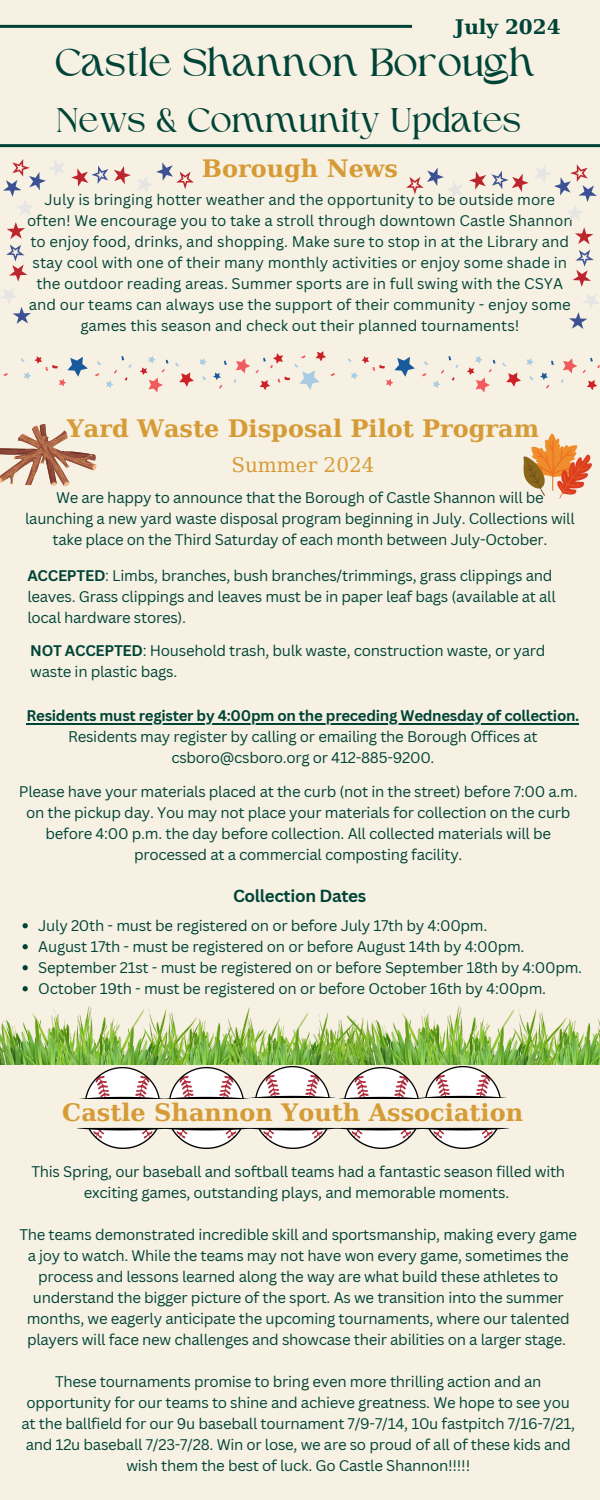
<style>
.page{position:relative;width:600px;height:1500px;background:#f6f1e2}
.page>*{position:absolute;margin:0;border:0;box-sizing:border-box;transform-origin:0 0}
.t1{font:40px "Higuen";color:#004438}
.t2{font:35px "Higuen";color:#004438}
.t3{font:700 24px "DejaVu Serif";color:#d69b36}
.t4{font:20px "DejaVu Serif";color:#d69b36}
.t5{font:700 20px "DejaVu Serif";color:#004438}
.t6{font:700 17px "Canva Sans";letter-spacing:-.02em;color:#004438}
.t7{font:15px/21px "Canva Sans";letter-spacing:-.02em;color:#004438;text-align:center}
.t8{font:15px/21px "Canva Sans";color:#004438;text-align:center}
.s1{font-weight:700}
</style>
<div class="page">
<hr style="left:0;top:144px;width:600px;height:3px;background:#004438">
<hr style="left:0;top:25px;width:412px;height:3px;background:#004438">
<svg style="left:3px;top:351px;width:597px;height:42px"></svg>
<svg style="left:1px;top:288px;width:30px;height:36px"></svg>
<svg style="left:6px;top:222px;width:21px;height:60px"></svg>
<svg style="left:137px;top:162px;width:57px;height:31px"></svg>
<svg style="left:114px;top:166px;width:17px;height:18px"></svg>
<svg style="left:3px;top:159px;width:61px;height:56px"></svg>
<svg style="left:71px;top:166px;width:37px;height:21px"></svg>
<svg style="left:575px;top:227px;width:18px;height:17px"></svg>
<svg style="left:569px;top:294px;width:30px;height:35px"></svg>
<svg style="left:573px;top:250px;width:21px;height:37px"></svg>
<svg style="left:406px;top:168px;width:56px;height:30px"></svg>
<svg style="left:469px;top:171px;width:17px;height:19px"></svg>
<svg style="left:535px;top:164px;width:62px;height:57px"></svg>
<svg style="left:492px;top:171px;width:37px;height:21px"></svg>
<img style="left:0;top:987px;width:347px;height:78px">
<svg style="left:23px;top:923px;width:5px;height:5px"></svg>
<svg style="left:23px;top:944px;width:5px;height:5px"></svg>
<svg style="left:23px;top:965px;width:5px;height:5px"></svg>
<svg style="left:23px;top:986px;width:5px;height:5px"></svg>
<img style="left:347px;top:1006px;width:253px;height:59px">
<svg style="left:0;top:424px;width:97px;height:63px"></svg>
<svg style="left:523px;top:433px;width:69px;height:66px"></svg>
<img style="left:80px;top:1067px;width:83px;height:32px">
<img style="left:163px;top:1066px;width:173px;height:33px">
<img style="left:425px;top:1066px;width:81px;height:32px">
<img style="left:77px;top:1127px;width:84px;height:21px">
<hr style="left:26px;top:723px;width:553px;height:1px;background:#004438">
<img style="left:252px;top:1127px;width:84px;height:21px">
<img style="left:427px;top:1127px;width:82px;height:21px">
<img style="left:338px;top:1067px;width:87px;height:32px">
<img style="left:161px;top:1127px;width:91px;height:21px">
<img style="left:336px;top:1127px;width:91px;height:21px">
<p class="t5" style="left:455px;top:15px;width:107px">July 2024</p>
<p class="t1" style="left:56px;top:46px;width:481px">Castle Shannon Borough</p>
<p class="t2" style="left:57px;top:106px;width:467px">News &amp; Community Updates</p>
<h5 class="t3" style="left:202px;top:155px;width:198px">Borough News</h5>
<h4 class="t8" style="left:27px;top:189px;width:547px">July is bringing hotter weather and the opportunity to be outside more often! We encourage you to take a stroll through downtown Castle Shannon to enjoy food, drinks, and shopping. Make sure to stop in at the Library and stay cool with one of their many monthly activities or enjoy some shade in the outdoor reading areas. Summer sports are in full swing with the CSYA and our teams can always use the support of their community - enjoy some games this season and check out their planned tournaments!</h4>
<p class="t3" style="left:67px;top:415px;width:474px">Yard Waste Disposal Pilot Program</p>
<p class="t4" style="left:231px;top:454px;width:145px">Summer 2024</p>
<p class="t7" style="left:25px;top:487px;width:551px">We are happy to announce that the Borough of Castle Shannon will be launching a new yard waste disposal program beginning in July. Collections will take place on the Third Saturday of each month between July-October.</p>
<h6 class="t7" style="left:27px;top:564px;width:530px;text-align:left"><span class="s1">ACCEPTED</span>: Limbs, branches, bush branches/trimmings, grass clippings and leaves. Grass clippings and leaves must be in paper leaf bags (available at all local hardware stores).</h6>
<p class="t7" style="left:30px;top:639px;width:517px;text-align:left"><span class="s1">NOT ACCEPTED</span>: Household trash, bulk waste, construction waste, or yard waste in plastic bags.</p>
<h3 class="t7" style="left:26px;top:705px;width:554px"><span class="s1">Residents must register by 4:00pm on the preceding Wednesday of collection.<br></span>Residents may register by calling or emailing the Borough Offices at csboro@csboro.org or 412-885-9200.</h3>
<p class="t7" style="left:19px;top:781px;width:560px">Please have your materials placed at the curb (not in the street) before 7:00 a.m. on the pickup day. You may not place your materials for collection on the curb before 4:00 p.m. the day before collection. All collected materials will be processed at a commercial composting facility.</p>
<p class="t6" style="left:233px;top:884px;width:135px">Collection Dates</p>
<h2 class="t7" style="left:38px;top:915px;width:451px">July 20th - must be registered on or before July 17th by 4:00pm.</h2>
<h3 class="t7" style="left:38px;top:936px;width:488px">August 17th - must be registered on or before August 14th by 4:00pm.</h3>
<p class="t7" style="left:38px;top:957px;width:545px">September 21st - must be registered on or before September 18th by 4:00pm.</p>
<p class="t7" style="left:38px;top:978px;width:509px">October 19th - must be registered on or before October 16th by 4:00pm.</p>
<p class="t3" style="left:62px;top:1099px;width:462px">Castle Shannon Youth Association</p>
<p class="t7" style="left:31px;top:1161px;width:535px">This Spring, our baseball and softball teams had a fantastic season filled with exciting games, outstanding plays, and memorable moments.</p>
<p class="t7" style="left:19px;top:1224px;width:559px">The teams demonstrated incredible skill and sportsmanship, making every game a joy to watch. While the teams may not have won every game, sometimes the process and lessons learned along the way are what build these athletes to understand the bigger picture of the sport. As we transition into the summer months, we eagerly anticipate the upcoming tournaments, where our talented players will face new challenges and showcase their abilities on a larger stage.</p>
<p class="t7" style="left:21px;top:1371px;width:555px">These tournaments promise to bring even more thrilling action and an opportunity for our teams to shine and achieve greatness. We hope to see you at the ballfield for our 9u baseball tournament 7/9-7/14, 10u fastpitch 7/16-7/21, and 12u baseball 7/23-7/28. Win or lose, we are so proud of all of these kids and wish them the best of luck. Go Castle Shannon!!!!!</p>
</div>
